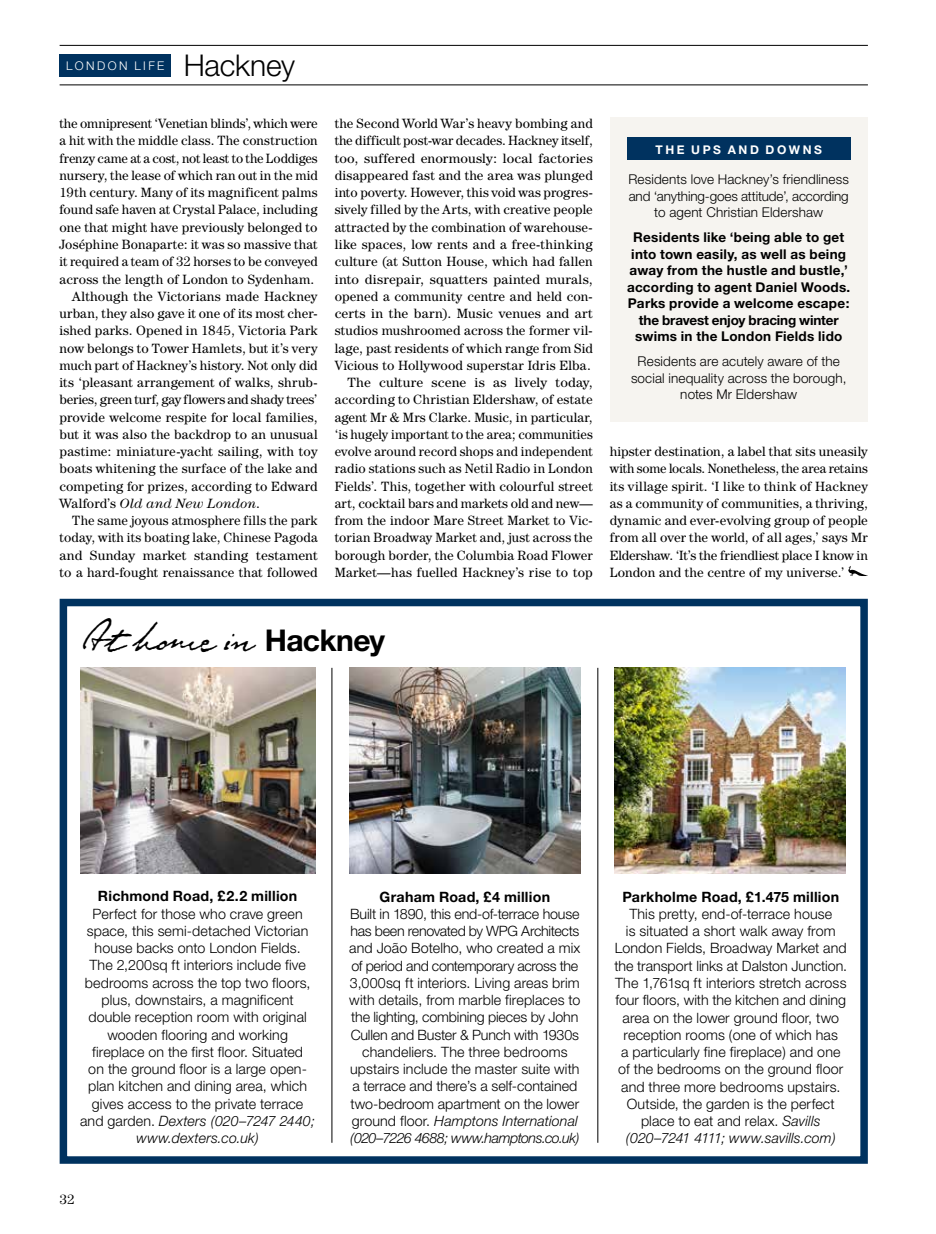
<style>
.page{position:relative;width:936px;height:1234px;background:#fff}
.page>*{position:absolute;margin:0;border:0;box-sizing:border-box;transform-origin:0 0}
.t1{font:40.95px "JP2 LT Pro";letter-spacing:-.045em;color:#000}
.t2{font:300 30px "Helvetica Neue";letter-spacing:-.01em;color:#000}
.t3{font:300 14.25px/17.2px "Helvetica Neue";letter-spacing:.005em;color:#000;text-align:center}
.t4{font:700 14.25px "Helvetica Neue";letter-spacing:.015em;color:#000}
.t5{font:13.5px/17.2px "Century IT Cby BT";letter-spacing:.01em;color:#000;text-align:right}
.t6{font:700 13.5px/16.5px "Helvetica Neue";letter-spacing:.015em;color:#000;text-align:center}
.t7{font:300 13.5px/16.5px "Helvetica Neue";letter-spacing:.01em;color:#000;text-align:center}
.t8{font:13.5px "Century IT Cby BT";letter-spacing:-.015em;color:#000}
.t9{font:italic 13.5px "Century IT Cby BT";letter-spacing:.025em;color:#000}
.t10{font:700 12px "Helvetica Neue";letter-spacing:.215em;color:#fff}
.t11{font:300 12px "Helvetica Neue";letter-spacing:.21em;color:#fff}
.s1{font-style:normal}
.s2{font-family:"Helvetica Neue";font-weight:700;font-size:30px}
.s3{font-style:italic}
</style>
<div class="page">
<hr style="left:60px;top:85px;width:807px;height:1px;background:#000">
<hr style="left:60px;top:45px;width:807px;height:1px;background:#000">
<div style="left:60px;top:54px;width:111px;height:23px;background:#00325f"></div>
<div style="left:60px;top:598px;width:807px;height:565px;border:8px solid #00325f"></div>
<hr style="left:331px;top:667px;width:1px;height:475px;background:#000">
<hr style="left:597px;top:667px;width:1px;height:475px;background:#000">
<img style="left:614px;top:667px;width:231px;height:205px">
<img style="left:80px;top:667px;width:235px;height:205px">
<img style="left:349px;top:667px;width:231px;height:205px">
<div style="left:609px;top:117px;width:258px;height:304px;background:#f6f4f0"></div>
<div style="left:627px;top:138px;width:223px;height:22px;background:#00325f"></div>
<svg style="left:848px;top:566px;width:19px;height:10px"></svg>
<p class="t11" style="left:66px;top:58px;width:100px">LONDON LIFE</p>
<h2 class="t2" style="left:184px;top:46px;width:113px">Hackney</h2>
<p class="t8" style="left:60px;top:115px;width:259px">the omnipresent ‘Venetian blinds’, which were</p>
<p class="t5" style="left:60px;top:132px;width:259px">a hit with the middle class. The construction</p>
<p class="t5" style="left:60px;top:149px;width:259px">frenzy came at a cost, not least to the Loddiges</p>
<p class="t5" style="left:60px;top:166px;width:259px">nursery, the lease of which ran out in the mid</p>
<p class="t5" style="left:60px;top:184px;width:259px">19th century. Many of its magnificent palms</p>
<p class="t5" style="left:60px;top:201px;width:259px">found safe haven at Crystal Palace, including</p>
<p class="t5" style="left:60px;top:218px;width:259px">one that might have previously belonged to</p>
<p class="t5" style="left:60px;top:235px;width:259px">Joséphine Bonaparte: it was so massive that</p>
<p class="t5" style="left:60px;top:253px;width:259px">it required a team of 32 horses to be conveyed</p>
<p class="t5" style="left:60px;top:270px;width:256px">across the length of London to Sydenham.</p>
<p class="t5" style="left:72px;top:287px;width:247px">Although the Victorians made Hackney</p>
<p class="t5" style="left:60px;top:304px;width:259px">urban, they also gave it one of its most cher-</p>
<p class="t5" style="left:60px;top:322px;width:259px">ished parks. Opened in 1845, Victoria Park</p>
<p class="t5" style="left:60px;top:339px;width:259px">now belongs to Tower Hamlets, but it’s very</p>
<p class="t5" style="left:60px;top:356px;width:259px">much part of Hackney’s history. Not only did</p>
<p class="t5" style="left:60px;top:373px;width:259px">its ‘pleasant arrangement of walks, shrub-</p>
<p class="t8" style="left:60px;top:391px;width:259px">beries, green turf, gay flowers and shady trees’</p>
<p class="t5" style="left:60px;top:408px;width:259px">provide welcome respite for local families,</p>
<p class="t5" style="left:60px;top:425px;width:259px">but it was also the backdrop to an unusual</p>
<p class="t5" style="left:60px;top:442px;width:259px">pastime: miniature-yacht sailing, with toy</p>
<p class="t5" style="left:60px;top:460px;width:259px">boats whitening the surface of the lake and</p>
<p class="t5" style="left:60px;top:477px;width:259px">competing for prizes, according to Edward</p>
<p class="t9" style="left:60px;top:495px;width:202px"><span class="s1">Walford’s</span> Old and New London<span class="s1">.</span></p>
<p class="t5" style="left:72px;top:511px;width:247px">The same joyous atmosphere fills the park</p>
<p class="t5" style="left:60px;top:529px;width:259px">today, with its boating lake, Chinese Pagoda</p>
<p class="t5" style="left:60px;top:546px;width:259px">and Sunday market standing testament</p>
<p class="t5" style="left:60px;top:563px;width:259px">to a hard-fought renaissance that followed</p>
<p class="t5" style="left:334px;top:115px;width:259px">the Second World War’s heavy bombing and the difficult post-war decades. Hackney itself, too, suffered enormously: local factories disappeared fast and the area was plunged into poverty. However, this void was progres&shy;sively filled by the Arts, with creative people attracted by the combination of warehouse&shy;like spaces, low rents and a free-thinking culture (at Sutton House, which had fallen into disrepair, squatters painted murals, opened a community centre and held con&shy;certs in the barn). Music venues and art studios mushroomed across the former vil&shy;lage, past residents of which range from Sid Vicious to Hollywood superstar Idris Elba.<br>The culture scene is as lively today, according to Christian Eldershaw, of estate agent Mr &amp; Mrs Clarke. Music, in particular, ‘is hugely important to the area; communities evolve around record shops and independent radio stations such as Netil Radio in London Fields’. This, together with colourful street art, cocktail bars and markets old and new— from the indoor Mare Street Market to Vic&shy;torian Broadway Market and, just across the borough border, the Columbia Road Flower Market—has fuelled Hackney’s rise to top</p>
<h1 class="t1" style="left:81px;top:611px;width:305px">At home in <span class="s2">Hackney</span></h1>
<p class="t10" style="left:655px;top:142px;width:168px">THE UPS AND DOWNS</p>
<p class="t7" style="left:628px;top:171px;width:222px">Residents love Hackney’s friendliness and ‘anything-goes attitude’, according to agent Christian Eldershaw</p>
<p class="t6" style="left:627px;top:229px;width:225px">Residents like ‘being able to get into town easily, as well as being away from the hustle and bustle,’ according to agent Daniel Woods.<br>Parks provide a welcome escape: the bravest enjoy bracing winter swims in the London Fields lido</p>
<p class="t7" style="left:631px;top:353px;width:217px">Residents are acutely aware of the social inequality across the borough, notes Mr Eldershaw</p>
<p class="t5" style="left:609px;top:442px;width:260px;text-align:justify">hipster destination, a label that sits uneasily with some locals. Nonetheless, the area retains its village spirit. ‘I like to think of Hackney as a community of communities, a thriving, dynamic and ever-evolving group of people from all over the world, of all ages,’ says Mr Eldershaw. ‘It’s the friendliest place I know in London and the centre of my universe.’</p>
<p class="t4" style="left:98px;top:887px;width:201px">Richmond Road, £2.2 million</p>
<p class="t3" style="left:80px;top:904px;width:237px">Perfect for those who crave green space, this semi-detached Victorian house backs onto London Fields.<br>The 2,200sq ft interiors include five bedrooms across the top two floors, plus, downstairs, a magnificent double reception room with original wooden flooring and working fireplace on the first floor. Situated<br>on the ground floor is a large open&shy;plan kitchen and dining area, which gives access to the private terrace and garden. <span class="s3">Dexters (020–7247 2440; www.dexters.co.uk)</span></p>
<p class="t5" style="left:60px;top:1190px;width:17px">32</p>
<p class="t4" style="left:379px;top:887px;width:172px">Graham Road, £4 million</p>
<p class="t3" style="left:349px;top:904px;width:233px">Built in 1890, this end-of-terrace house has been renovated by WPG Architects and João Botelho, who created a mix of period and contemporary across the 3,000sq ft interiors. Living areas brim with details, from marble fireplaces to the lighting, combining pieces by John Cullen and Buster &amp; Punch with 1930s chandeliers. The three bedrooms upstairs include the master suite with a terrace and there’s a self-contained two-bedroom apartment on the lower ground floor. <span class="s3">Hamptons International (020–7226 4688; www.hamptons.co.uk)</span></p>
<p class="t4" style="left:622px;top:887px;width:218px">Parkholme Road, £1.475 million</p>
<p class="t3" style="left:614px;top:904px;width:234px">This pretty, end-of-terrace house<br>is situated a short walk away from London Fields, Broadway Market and the transport links at Dalston Junction.<br>The 1,761sq ft interiors stretch across four floors, with the kitchen and dining area on the lower ground floor, two reception rooms (one of which has<br>a particularly fine fireplace) and one of the bedrooms on the ground floor and three more bedrooms upstairs.<br>Outside, the garden is the perfect place to eat and relax. <span class="s3">Savills (020–7241 4111; www.savills.com)</span></p>
</div>
